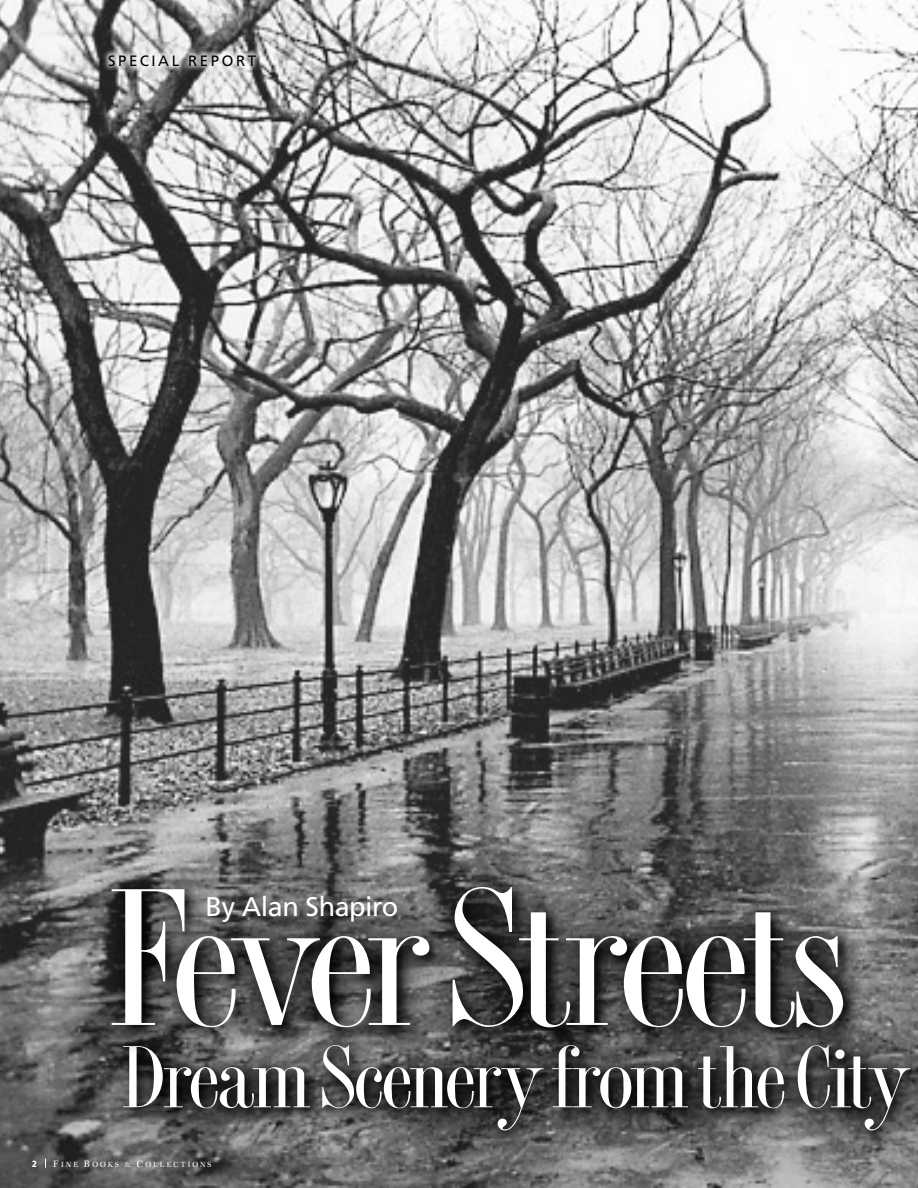
<style>
.page{position:relative;width:918px;height:1188px;background:#fff}
.page>*{position:absolute;margin:0;border:0;box-sizing:border-box;transform-origin:0 0}
.t1{font:202.95px "Cg Torino Bd";letter-spacing:-.05em;color:#fff}
.t2{font:91.5px "Cg Torino Bd";letter-spacing:-.035em;color:#fff}
.t3{font:27px "Frutiger";letter-spacing:-.015em;color:#fff}
.t4{font:15px "Frutiger";letter-spacing:.175em;color:#000}
.t5{font:900 condensed 9px "Frutiger";color:#fff}
.t6{font:300 7.2px "Zapf";letter-spacing:.28em;color:#fff}
.s1{font-size:9px}
</style>
<div class="page">
<img style="left:0;top:0;width:918px;height:1187px">
<svg style="left:94px;top:1180px;width:824px;height:8px;background:#767676"></svg>
<div style="left:101px;top:47px;width:739px;height:119px;background:#fff;opacity:.73"></div>
<svg style="left:82px;top:858px;width:836px;height:322px;background:#525252"></svg>
<div style="left:210px;top:898px;width:421px;height:158px;background:#000;opacity:.75"></div>
<p class="t4" style="left:108px;top:52px;width:150px">SPECIAL REPORT</p>
<h1 class="t1" style="left:108px;top:834px;width:743px">Fever Streets</h1>
<p class="t3" style="left:206px;top:891px;width:194px">BY ALAN SHAPIRO</p>
<p class="t2" style="left:122px;top:1021px;width:791px">Dream Scenery from the City</p>
<p class="t5" style="left:32px;top:1158px;width:6px">2</p>
<p class="t6" style="left:53px;top:1159px;width:160px"><span class="s1">F</span>INE <span class="s1">B</span>OOKS &amp; <span class="s1">C</span>OLLECTIONS</p>
</div>
